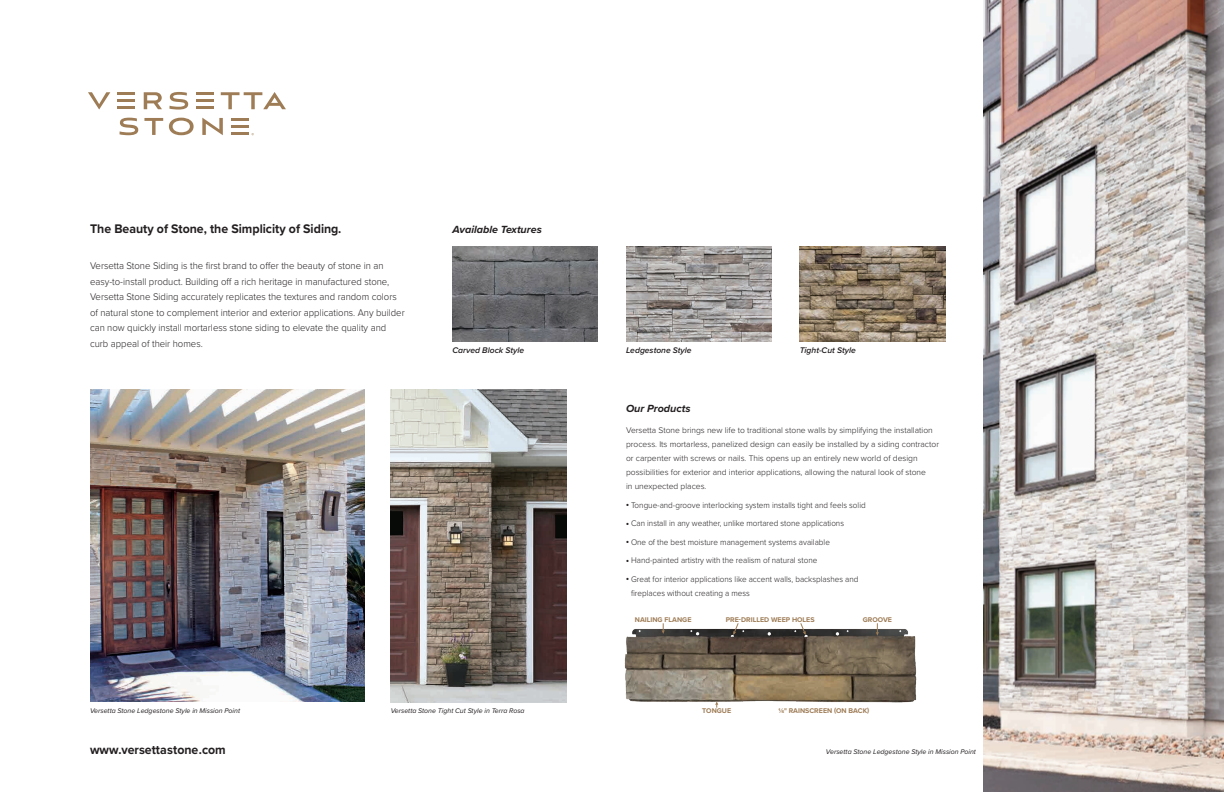
<style>
.page{position:relative;width:1224px;height:792px;background:#fff}
.page>*{position:absolute;margin:0;border:0;box-sizing:border-box;transform-origin:0 0}
.t1{font:700 12.9px "Proxima Nova";color:#231f20;scale:.95 1}
.t2{font:italic 700 10.8px "Proxima Nova";color:#231f20}
.t3{font:300 10px/15.5px "Proxima Nova";color:#231f20;scale:.96 1}
.t4{font:300 8.5px/14px "Proxima Nova";color:#231f20}
.t5{font:300 8.5px/14px "Proxima Nova";color:#231f20;scale:.96 1}
.t6{font:italic 600 8.5px "Proxima Nova";color:#231f20}
.t7{font:700 7.1px "Proxima Nova";color:#9e7c55}
.t8{font:italic 7px "Proxima Nova";color:#231f20}
.s1{font-weight:900}
</style>
<div class="page">
<img style="left:983px;top:0;width:241px;height:792px">
<svg style="left:88px;top:92px;width:22px;height:18px"></svg>
<svg style="left:144px;top:92px;width:18px;height:17px"></svg>
<svg style="left:169px;top:92px;width:19px;height:18px"></svg>
<svg style="left:221px;top:92px;width:65px;height:17px"></svg>
<hr style="left:118px;top:92px;width:17px;height:3px;background:#9e7c55">
<hr style="left:118px;top:99px;width:17px;height:3px;background:#9e7c55">
<hr style="left:118px;top:106px;width:17px;height:3px;background:#9e7c55">
<hr style="left:197px;top:92px;width:17px;height:3px;background:#9e7c55">
<hr style="left:197px;top:99px;width:17px;height:3px;background:#9e7c55">
<hr style="left:197px;top:106px;width:17px;height:3px;background:#9e7c55">
<svg style="left:120px;top:118px;width:18px;height:17px"></svg>
<svg style="left:144px;top:118px;width:19px;height:17px"></svg>
<svg style="left:169px;top:118px;width:25px;height:17px"></svg>
<svg style="left:202px;top:118px;width:21px;height:17px"></svg>
<hr style="left:231px;top:118px;width:18px;height:3px;background:#9e7c55">
<hr style="left:231px;top:125px;width:18px;height:3px;background:#9e7c55">
<hr style="left:231px;top:132px;width:18px;height:3px;background:#9e7c55">
<img style="left:391px;top:390px;width:176px;height:312px">
<img style="left:90px;top:390px;width:274px;height:312px">
<img style="left:624px;top:628px;width:293px;height:77px">
<svg style="left:876px;top:623px;width:3px;height:13px"></svg>
<svg style="left:733px;top:623px;width:6px;height:12px"></svg>
<svg style="left:800px;top:623px;width:6px;height:12px"></svg>
<svg style="left:662px;top:623px;width:3px;height:11px"></svg>
<svg style="left:715px;top:701px;width:3px;height:7px"></svg>
<img style="left:800px;top:247px;width:145px;height:94px">
<img style="left:452px;top:247px;width:146px;height:94px">
<img style="left:626px;top:247px;width:146px;height:94px">
<p class="t1" style="left:90px;top:220px;width:266px">The Beauty of Stone, the Simplicity of Siding.</p>
<p class="t2" style="left:452px;top:222px;width:91px">Available Textures</p>
<p class="t3" style="left:90px;top:258px;width:329px">Versetta Stone Siding is the first brand to offer the beauty of stone in an easy-to-install product. Building off a rich heritage in manufactured stone, Versetta Stone Siding accurately replicates the textures and random colors of natural stone to complement interior and exterior applications. Any builder can now quickly install mortarless stone siding to elevate the quality and curb appeal of their homes.</p>
<p class="t6" style="left:452px;top:344px;width:73px">Carved Block Style</p>
<p class="t6" style="left:626px;top:344px;width:67px">Ledgestone Style</p>
<p class="t6" style="left:800px;top:344px;width:58px">Tight-Cut Style</p>
<p class="t2" style="left:626px;top:401px;width:66px">Our Products</p>
<p class="t4" style="left:626px;top:423px;width:314px">Versetta Stone brings new life to traditional stone walls by simplifying the installation process. Its mortarless, panelized design can easily be installed by a siding contractor or carpenter with screws or nails. This opens up an entirely new world of design possibilities for exterior and interior applications, allowing the natural look of stone<br>in unexpected places.</p>
<p class="t5" style="left:626px;top:498px;width:251px"><span class="s1">•</span> Tongue-and-groove interlocking system installs tight and feels solid</p>
<p class="t5" style="left:626px;top:516px;width:229px"><span class="s1">•</span> Can install in any weather, unlike mortared stone applications</p>
<p class="t5" style="left:626px;top:535px;width:214px"><span class="s1">•</span> One of the best moisture management systems available</p>
<p class="t5" style="left:626px;top:553px;width:201px"><span class="s1">•</span> Hand-painted artistry with the realism of natural stone</p>
<p class="t5" style="left:631px;top:572px;width:238px;text-indent:-5px"><span class="s1">•</span> Great for interior applications like accent walls, backsplashes and fireplaces without creating a mess</p>
<p class="t8" style="left:90px;top:706px;width:152px">Versetta Stone Ledgestone Style in Mission Point</p>
<p class="t1" style="left:90px;top:740px;width:144px">www.versettastone.com</p>
<p class="t8" style="left:391px;top:706px;width:135px">Versetta Stone Tight Cut Style in Terra Rosa</p>
<p class="t7" style="left:635px;top:615px;width:58px">NAILING FLANGE</p>
<p class="t7" style="left:726px;top:615px;width:90px">PRE-DRILLED WEEP HOLES</p>
<p class="t7" style="left:863px;top:615px;width:31px">GROOVE</p>
<p class="t7" style="left:702px;top:706px;width:30px">TONGUE</p>
<p class="t7" style="left:778px;top:706px;width:92px">¼" RAINSCREEN (ON BACK)</p>
<p class="t8" style="left:826px;top:746px;width:152px">Versetta Stone Ledgestone Style in Mission Point</p>
</div>
